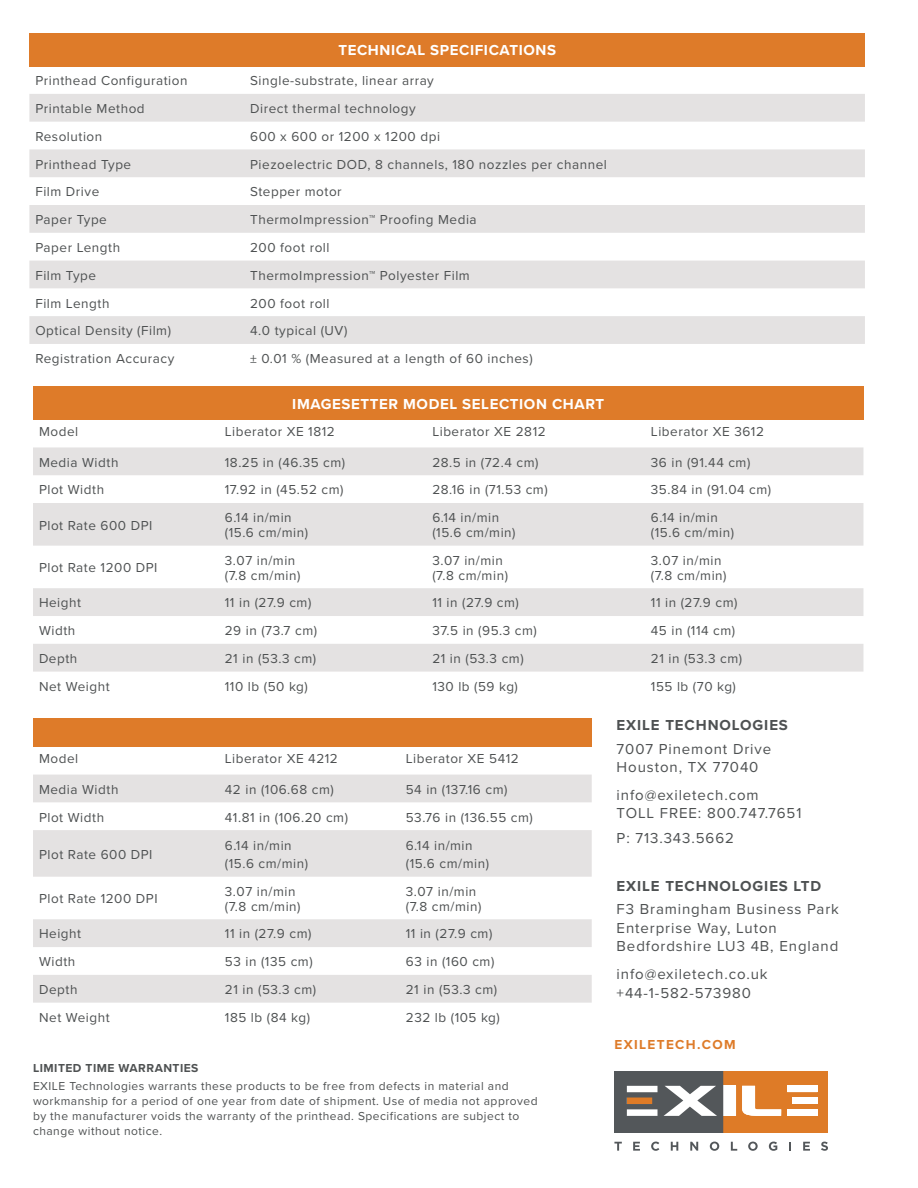
<style>
.page{position:relative;width:918px;height:1188px;background:#fff}
.page>*{position:absolute;margin:0;border:0;box-sizing:border-box;transform-origin:0 0}
.t1{font:15px/18.6px "Proxima Nova";letter-spacing:.06em;color:#4e5152}
.t2{font:700 15px "Proxima Nova";letter-spacing:.04em;color:#fff}
.t3{font:700 15px "Proxima Nova";letter-spacing:.06em;color:#4e5152}
.t4{font:13.5px/15px "Proxima Nova";letter-spacing:.04em;color:#4e5152}
.t5{font:700 13.5px "Proxima Nova";letter-spacing:.1em;color:#de7b29}
.t6{font:12px/15px "Proxima Nova";letter-spacing:.04em;color:#4e5152}
.t7{font:700 12px "Proxima Nova";letter-spacing:.04em;color:#4e5152}
</style>
<div class="page">
<div style="left:29px;top:33px;width:836px;height:33px;background:#de7b29"></div>
<svg style="left:29px;top:94px;width:836px;height:83px;fill:#e4e2e2"></svg>
<div style="left:29px;top:205px;width:836px;height:28px;background:#e4e2e2"></div>
<svg style="left:29px;top:261px;width:836px;height:83px;fill:#e4e2e2"></svg>
<div style="left:33px;top:387px;width:830px;height:33px;background:#de7b29"></div>
<svg style="left:33px;top:447px;width:830px;height:99px;fill:#e4e2e2"></svg>
<svg style="left:33px;top:588px;width:830px;height:84px;fill:#e4e2e2"></svg>
<div style="left:33px;top:718px;width:559px;height:29px;background:#de7b29"></div>
<svg style="left:33px;top:775px;width:559px;height:102px;fill:#e4e2e2"></svg>
<svg style="left:33px;top:919px;width:559px;height:84px;fill:#e4e2e2"></svg>
<svg style="left:614px;top:1142px;width:8px;height:9px"></svg>
<svg style="left:633px;top:1142px;width:7px;height:9px"></svg>
<svg style="left:651px;top:1142px;width:8px;height:9px"></svg>
<svg style="left:671px;top:1142px;width:7px;height:9px"></svg>
<svg style="left:690px;top:1142px;width:8px;height:9px"></svg>
<svg style="left:710px;top:1142px;width:9px;height:9px"></svg>
<svg style="left:731px;top:1142px;width:6px;height:9px"></svg>
<svg style="left:748px;top:1142px;width:10px;height:9px"></svg>
<svg style="left:769px;top:1142px;width:8px;height:9px"></svg>
<svg style="left:789px;top:1142px;width:2px;height:9px"></svg>
<svg style="left:803px;top:1142px;width:7px;height:9px"></svg>
<svg style="left:821px;top:1142px;width:7px;height:9px"></svg>
<svg style="left:614px;top:1072px;width:214px;height:61px"></svg>
<p class="t2" style="left:338px;top:39px;width:219px">TECHNICAL SPECIFICATIONS</p>
<p class="t4" style="left:35px;top:73px;width:154px">Printhead Configuration</p>
<p class="t4" style="left:250px;top:73px;width:185px">Single-substrate, linear array</p>
<p class="t4" style="left:35px;top:101px;width:111px">Printable Method</p>
<p class="t4" style="left:250px;top:101px;width:167px">Direct thermal technology</p>
<p class="t4" style="left:35px;top:128px;width:68px">Resolution</p>
<p class="t4" style="left:250px;top:128px;width:191px">600 x 600 or 1200 x 1200 dpi</p>
<p class="t4" style="left:35px;top:156px;width:97px">Printhead Type</p>
<p class="t4" style="left:250px;top:156px;width:358px">Piezoelectric DOD, 8 channels, 180 nozzles per channel</p>
<p class="t4" style="left:35px;top:184px;width:65px">Film Drive</p>
<p class="t4" style="left:250px;top:184px;width:93px">Stepper motor</p>
<p class="t4" style="left:35px;top:212px;width:73px">Paper Type</p>
<p class="t4" style="left:250px;top:212px;width:228px">ThermoImpression™ Proofing Media</p>
<p class="t4" style="left:35px;top:239px;width:86px">Paper Length</p>
<p class="t4" style="left:250px;top:239px;width:81px">200 foot roll</p>
<p class="t4" style="left:35px;top:267px;width:62px">Film Type</p>
<p class="t4" style="left:250px;top:267px;width:221px">ThermoImpression™ Polyester Film</p>
<p class="t4" style="left:35px;top:295px;width:76px">Film Length</p>
<p class="t4" style="left:250px;top:295px;width:81px">200 foot roll</p>
<p class="t4" style="left:35px;top:323px;width:137px">Optical Density (Film)</p>
<p class="t4" style="left:250px;top:323px;width:99px">4.0 typical (UV)</p>
<p class="t4" style="left:35px;top:351px;width:141px">Registration Accuracy</p>
<p class="t4" style="left:250px;top:351px;width:284px">± 0.01 % (Measured at a length of 60 inches)</p>
<p class="t2" style="left:292px;top:393px;width:313px">IMAGESETTER MODEL SELECTION CHART</p>
<p class="t4" style="left:39px;top:424px;width:41px">Model</p>
<p class="t4" style="left:225px;top:424px;width:112px">Liberator XE 1812</p>
<p class="t4" style="left:432px;top:424px;width:115px">Liberator XE 2812</p>
<p class="t4" style="left:651px;top:424px;width:115px">Liberator XE 3612</p>
<p class="t4" style="left:39px;top:454px;width:81px">Media Width</p>
<p class="t4" style="left:225px;top:454px;width:122px">18.25 in (46.35 cm)</p>
<p class="t4" style="left:432px;top:454px;width:108px">28.5 in (72.4 cm)</p>
<p class="t4" style="left:651px;top:454px;width:101px">36 in (91.44 cm)</p>
<p class="t4" style="left:39px;top:482px;width:67px">Plot Width</p>
<p class="t4" style="left:225px;top:482px;width:120px">17.92 in (45.52 cm)</p>
<p class="t4" style="left:432px;top:482px;width:117px">28.16 in (71.53 cm)</p>
<p class="t4" style="left:651px;top:482px;width:122px">35.84 in (91.04 cm)</p>
<p class="t4" style="left:39px;top:517px;width:115px">Plot Rate 600 DPI</p>
<p class="t4" style="left:225px;top:510px;width:85px">6.14 in/min (15.6 cm/min)</p>
<p class="t4" style="left:432px;top:510px;width:85px">6.14 in/min (15.6 cm/min)</p>
<p class="t4" style="left:651px;top:510px;width:85px">6.14 in/min (15.6 cm/min)</p>
<p class="t4" style="left:39px;top:560px;width:120px">Plot Rate 1200 DPI</p>
<p class="t4" style="left:225px;top:552px;width:77px">3.07 in/min (7.8 cm/min)</p>
<p class="t4" style="left:432px;top:552px;width:77px">3.07 in/min (7.8 cm/min)</p>
<p class="t4" style="left:651px;top:552px;width:77px">3.07 in/min (7.8 cm/min)</p>
<p class="t4" style="left:39px;top:595px;width:44px">Height</p>
<p class="t4" style="left:225px;top:595px;width:88px">11 in (27.9 cm)</p>
<p class="t4" style="left:432px;top:595px;width:88px">11 in (27.9 cm)</p>
<p class="t4" style="left:651px;top:595px;width:88px">11 in (27.9 cm)</p>
<p class="t4" style="left:39px;top:623px;width:38px">Width</p>
<p class="t4" style="left:225px;top:623px;width:94px">29 in (73.7 cm)</p>
<p class="t4" style="left:432px;top:623px;width:106px">37.5 in (95.3 cm)</p>
<p class="t4" style="left:651px;top:623px;width:86px">45 in (114 cm)</p>
<p class="t4" style="left:39px;top:650px;width:40px">Depth</p>
<p class="t4" style="left:225px;top:650px;width:93px">21 in (53.3 cm)</p>
<p class="t4" style="left:432px;top:650px;width:93px">21 in (53.3 cm)</p>
<p class="t4" style="left:651px;top:650px;width:93px">21 in (53.3 cm)</p>
<p class="t4" style="left:39px;top:678px;width:72px">Net Weight</p>
<p class="t4" style="left:225px;top:678px;width:84px">110 lb (50 kg)</p>
<p class="t4" style="left:432px;top:678px;width:87px">130 lb (59 kg)</p>
<p class="t4" style="left:651px;top:678px;width:87px">155 lb (70 kg)</p>
<p class="t4" style="left:39px;top:751px;width:41px">Model</p>
<p class="t4" style="left:225px;top:751px;width:115px">Liberator XE 4212</p>
<p class="t4" style="left:406px;top:751px;width:115px">Liberator XE 5412</p>
<p class="t4" style="left:39px;top:781px;width:81px">Media Width</p>
<p class="t4" style="left:225px;top:781px;width:111px">42 in (106.68 cm)</p>
<p class="t4" style="left:406px;top:781px;width:103px">54 in (137.16 cm)</p>
<p class="t4" style="left:39px;top:809px;width:67px">Plot Width</p>
<p class="t4" style="left:225px;top:809px;width:125px">41.81 in (106.20 cm)</p>
<p class="t4" style="left:406px;top:809px;width:129px">53.76 in (136.55 cm)</p>
<p class="t4" style="left:39px;top:846px;width:115px">Plot Rate 600 DPI</p>
<p class="t4" style="left:225px;top:836px;width:85px;line-height:18px">6.14 in/min (15.6 cm/min)</p>
<p class="t4" style="left:406px;top:836px;width:85px;line-height:18px">6.14 in/min (15.6 cm/min)</p>
<p class="t4" style="left:39px;top:891px;width:120px">Plot Rate 1200 DPI</p>
<p class="t4" style="left:225px;top:883px;width:77px">3.07 in/min (7.8 cm/min)</p>
<p class="t4" style="left:406px;top:883px;width:77px">3.07 in/min (7.8 cm/min)</p>
<p class="t4" style="left:39px;top:926px;width:44px">Height</p>
<p class="t4" style="left:225px;top:926px;width:88px">11 in (27.9 cm)</p>
<p class="t4" style="left:406px;top:926px;width:88px">11 in (27.9 cm)</p>
<p class="t4" style="left:39px;top:954px;width:38px">Width</p>
<p class="t4" style="left:225px;top:954px;width:89px">53 in (135 cm)</p>
<p class="t4" style="left:406px;top:954px;width:90px">63 in (160 cm)</p>
<p class="t4" style="left:39px;top:981px;width:40px">Depth</p>
<p class="t4" style="left:225px;top:981px;width:93px">21 in (53.3 cm)</p>
<p class="t4" style="left:406px;top:981px;width:93px">21 in (53.3 cm)</p>
<p class="t4" style="left:39px;top:1009px;width:72px">Net Weight</p>
<p class="t4" style="left:225px;top:1009px;width:87px">185 lb (84 kg)</p>
<p class="t4" style="left:406px;top:1009px;width:96px">232 lb (105 kg)</p>
<p class="t7" style="left:33px;top:1059px;width:167px">LIMITED TIME WARRANTIES</p>
<p class="t6" style="left:33px;top:1078px;width:506px">EXILE Technologies warrants these products to be free from defects in material and workmanship for a period of one year from date of shipment. Use of media not approved by the manufacturer voids the warranty of the printhead. Specifications are subject to change without notice.</p>
<p class="t3" style="left:617px;top:714px;width:173px">EXILE TECHNOLOGIES</p>
<p class="t1" style="left:617px;top:739px;width:156px">7007 Pinemont Drive<br>Houston, TX 77040</p>
<p class="t1" style="left:617px;top:785px;width:186px">info@exiletech.com<br>TOLL FREE: 800.747.7651</p>
<p class="t1" style="left:617px;top:828px;width:119px">P: 713.343.5662</p>
<p class="t3" style="left:617px;top:875px;width:206px">EXILE TECHNOLOGIES LTD</p>
<p class="t1" style="left:617px;top:899px;width:224px">F3 Bramingham Business Park<br>Enterprise Way, Luton<br>Bedfordshire LU3 4B, England</p>
<p class="t1" style="left:617px;top:964px;width:152px">info@exiletech.co.uk +44-1-582-573980</p>
<p class="t5" style="left:615px;top:1034px;width:123px">EXILETECH.COM</p>
</div>
